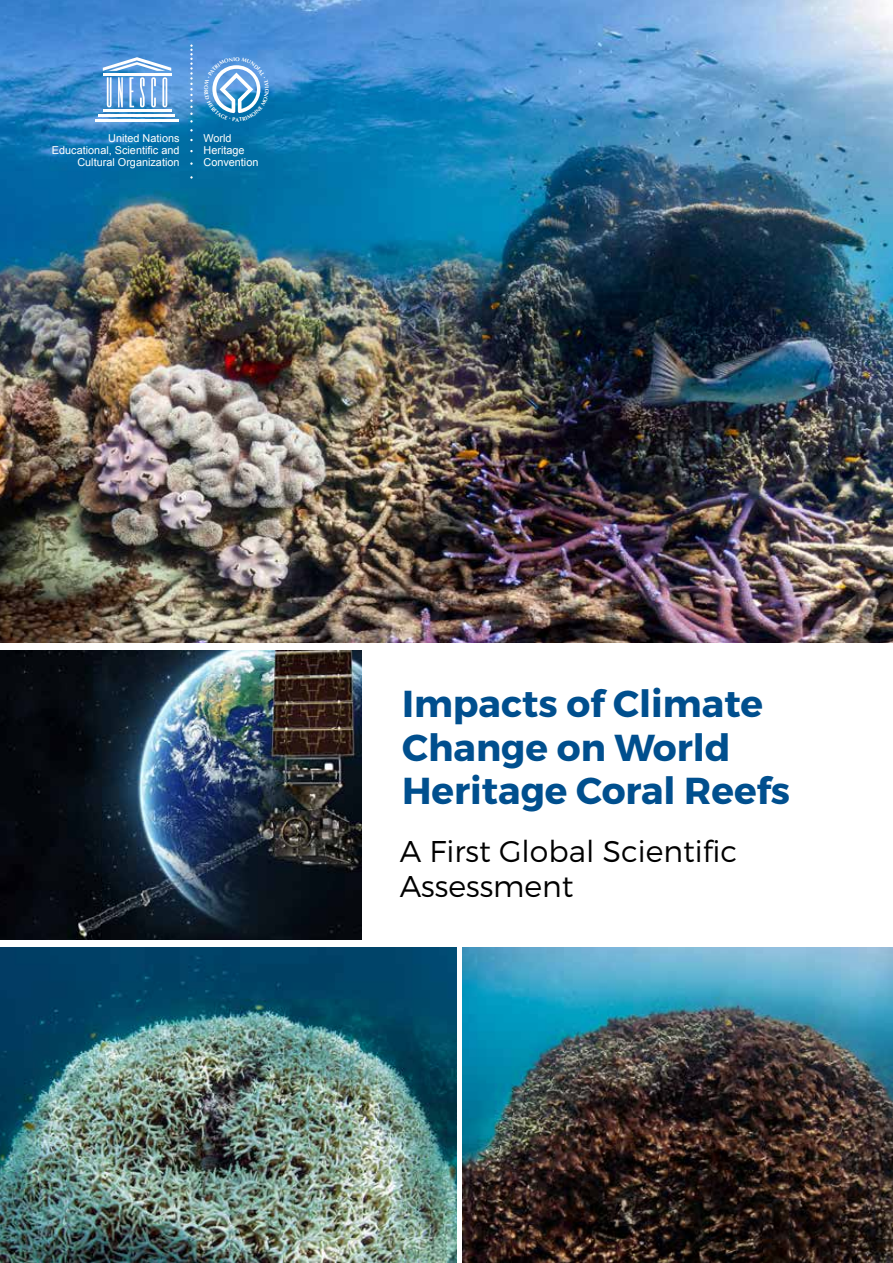
<style>
.page{position:relative;width:893px;height:1263px;background:#fff}
.page>*{position:absolute;margin:0;border:0;box-sizing:border-box;transform-origin:0 0}
.t1{font:700 37.5px/43.2px "Montserrat";color:#004f8e}
.t2{font:300 30px/34.5px "Montserrat";color:#000}
.t3{font:10.95px/11.9px "Arial";color:#fff}
</style>
<div class="page">
<img style="left:0;top:0;width:893px;height:642px">
<img style="left:462px;top:947px;width:431px;height:316px">
<img style="left:0;top:947px;width:456px;height:316px">
<img style="left:0;top:651px;width:361px;height:289px">
<svg style="left:190px;top:44px;width:3px;height:79px"></svg>
<hr style="left:103px;top:109px;width:68px;height:3px;background:#fff">
<hr style="left:99px;top:114px;width:76px;height:3px;background:#fff">
<hr style="left:95px;top:119px;width:84px;height:3px;background:#fff">
<hr style="left:103px;top:73px;width:68px;height:3px;background:#fff">
<svg style="left:103px;top:57px;width:68px;height:14px"></svg>
<svg style="left:107px;top:77px;width:5px;height:30px"></svg>
<svg style="left:118px;top:77px;width:5px;height:30px"></svg>
<svg style="left:129px;top:77px;width:5px;height:30px"></svg>
<svg style="left:151px;top:77px;width:5px;height:30px"></svg>
<svg style="left:162px;top:77px;width:5px;height:30px"></svg>
<svg style="left:140px;top:77px;width:5px;height:30px"></svg>
<svg style="left:204px;top:57px;width:65px;height:65px"></svg>
<p class="t3" style="left:52px;top:132px;width:129px;text-align:right">United Nations<br>Educational, Scientific and<br>Cultural Organization</p>
<p class="t3" style="left:203px;top:132px;width:57px">World<br>Heritage<br>Convention</p>
<p class="t1" style="left:402px;top:683px;width:389px">Impacts of Climate<br>Change on World<br>Heritage Coral Reefs</p>
<p class="t2" style="left:400px;top:834px;width:339px">A First Global Scientific<br>Assessment</p>
</div>
